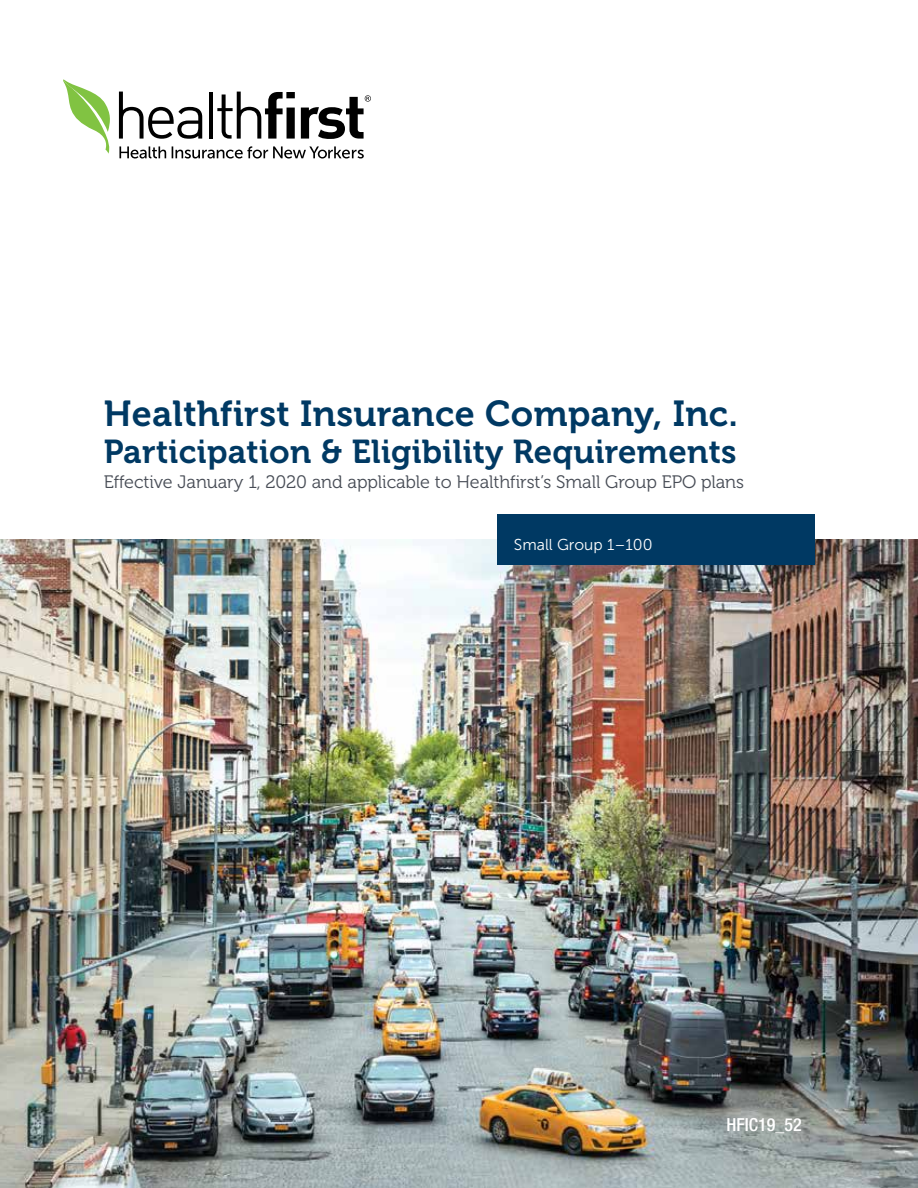
<style>
.page{position:relative;width:918px;height:1188px;background:#fff}
.page>*{position:absolute;margin:0;border:0;box-sizing:border-box;transform-origin:0 0}
.t1{font:36px "Museo 700";letter-spacing:.01em;color:#003963}
.t2{font:33px "Museo 700";letter-spacing:.01em;color:#003963}
.t3{font:18px "Museo 300";letter-spacing:-.005em;color:#474c55}
.t4{font:500 condensed 18px "Helvetica Neue LT Std";color:#fff}
.t5{font:15.75px "Museo Sans 300";color:#fff}
</style>
<div class="page">
<img style="left:0;top:540px;width:918px;height:648px">
<svg style="left:63px;top:79px;width:47px;height:75px"></svg>
<svg style="left:217px;top:92px;width:78px;height:47px"></svg>
<svg style="left:119px;top:92px;width:83px;height:47px"></svg>
<hr style="left:209px;top:92px;width:4px;height:47px;background:#000">
<svg style="left:301px;top:95px;width:70px;height:44px"></svg>
<svg style="left:119px;top:146px;width:245px;height:13px"></svg>
<div style="left:497px;top:514px;width:318px;height:51px;background:#003963"></div>
<h1 class="t1" style="left:104px;top:393px;width:636px">Healthfirst Insurance Company, Inc.</h1>
<h2 class="t2" style="left:104px;top:433px;width:634px">Participation &amp; Eligibility Requirements</h2>
<p class="t3" style="left:104px;top:472px;width:642px">Effective January 1, 2020 and applicable to Healthfirst’s Small Group EPO plans</p>
<p class="t5" style="left:514px;top:536px;width:140px">Small Group 1–100</p>
<p class="t4" style="left:727px;top:1114px;width:77px">HFIC19_52</p>
</div>
